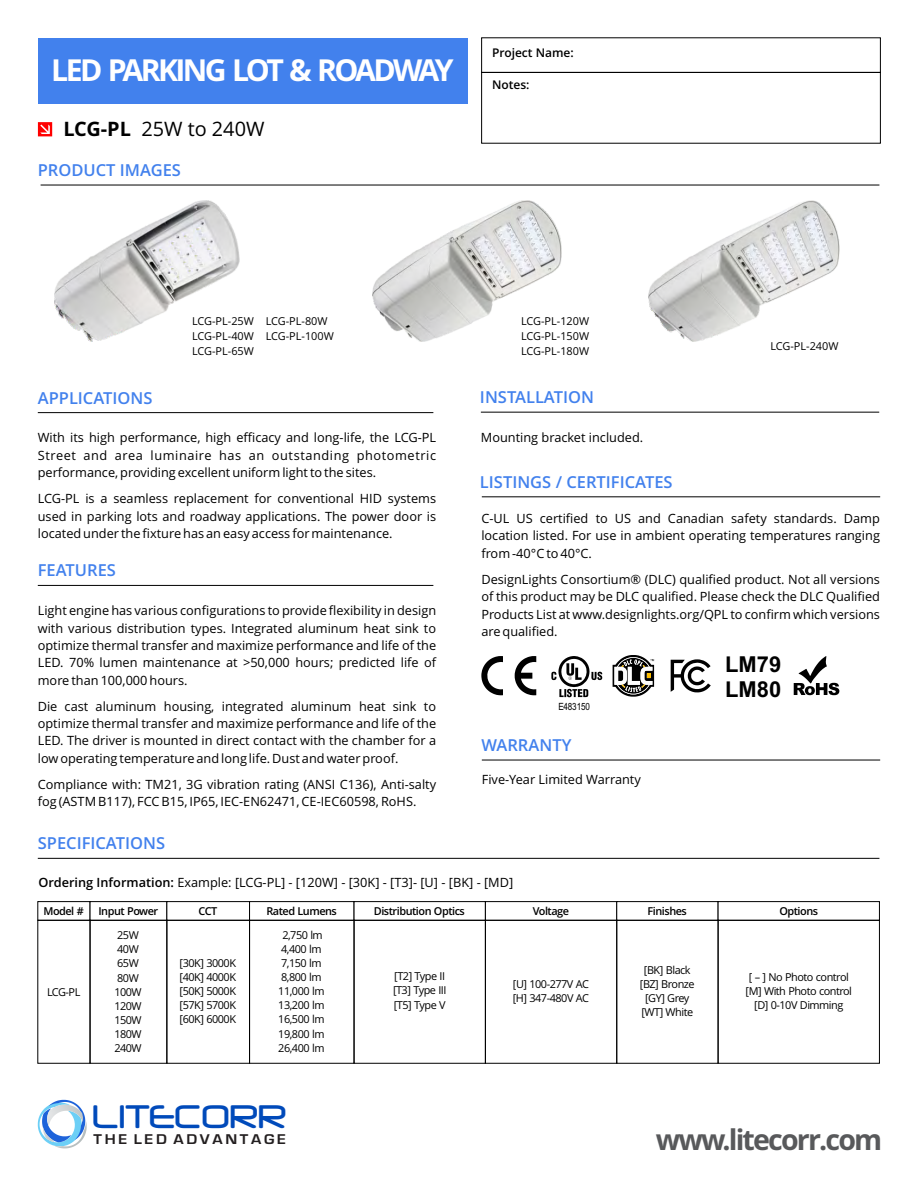
<style>
.page{position:relative;width:918px;height:1188px;background:#fff}
.page>*{position:absolute;margin:0;border:0;box-sizing:border-box;transform-origin:0 0}
.t1{font:38.55px "Neuropol";color:#004aba;scale:.93 1}
.t2{font:700 30.3px "Open Sans";letter-spacing:-.085em;color:#fff}
.t3{font:700 28.65px "Open Sans";letter-spacing:-.065em;color:#58595b}
.t4{font:700 21.9px/24.5px "Arial";color:#000}
.t5{font:19.95px "Open Sans";color:#000}
.t6{font:600 16.5px "Open Sans";color:#4281ed}
.t7{font:700 14.7px "Eurostile";letter-spacing:.17em;color:#231f20;scale:1.1 1}
.t8{font:12.75px/17.4px "Open Sans";color:#000;text-align:justify}
.t9{font:600 12px "Open Sans";color:#000}
.t10{font:10.95px/14.1px "Open Sans";letter-spacing:-.045em;color:#000;text-align:justify}
.t11{font:600 10.95px "Open Sans";letter-spacing:-.045em;color:#000}
.t12{font:10.95px/14.9px "Open Sans";color:#000}
.t13{font:9.9px "Arial Narrow";letter-spacing:-.02em;color:#000}
.s1{font-weight:700}
.s2{font-weight:600}
</style>
<div class="page">
<svg style="left:38px;top:122px;width:14px;height:14px"></svg>
<div style="left:481px;top:72px;width:400px;height:72px;border:1px solid #000"></div>
<div style="left:38px;top:38px;width:430px;height:65px;background:#4281ed"></div>
<hr style="left:41px;top:185px;width:838px;height:1px;background:#000">
<img style="left:55px;top:200px;width:185px;height:142px">
<img style="left:373px;top:200px;width:189px;height:142px">
<img style="left:648px;top:200px;width:192px;height:142px">
<hr style="left:38px;top:412px;width:395px;height:1px;background:#000">
<hr style="left:38px;top:585px;width:395px;height:1px;background:#000">
<hr style="left:482px;top:496px;width:398px;height:1px;background:#000">
<hr style="left:481px;top:412px;width:398px;height:1px;background:#000">
<hr style="left:482px;top:760px;width:398px;height:1px;background:#000">
<svg style="left:794px;top:656px;width:45px;height:39px"></svg>
<svg style="left:671px;top:659px;width:40px;height:34px"></svg>
<svg style="left:515px;top:656px;width:21px;height:39px"></svg>
<svg style="left:481px;top:656px;width:22px;height:39px"></svg>
<svg style="left:551px;top:656px;width:52px;height:41px"></svg>
<svg style="left:613px;top:655px;width:41px;height:42px"></svg>
<hr style="left:38px;top:858px;width:841px;height:1px;background:#000">
<div style="left:38px;top:901px;width:52px;height:19px;background:#fff;border:1px solid #000"></div>
<div style="left:90px;top:901px;width:77px;height:19px;background:#fff;border:1px solid #000"></div>
<div style="left:167px;top:901px;width:83px;height:19px;background:#fff;border:1px solid #000"></div>
<div style="left:249px;top:901px;width:105px;height:19px;background:#fff;border:1px solid #000"></div>
<div style="left:354px;top:901px;width:132px;height:19px;background:#fff;border:1px solid #000"></div>
<div style="left:485px;top:901px;width:132px;height:19px;background:#fff;border:1px solid #000"></div>
<div style="left:617px;top:901px;width:101px;height:19px;background:#fff;border:1px solid #000"></div>
<div style="left:718px;top:901px;width:162px;height:19px;background:#fff;border:1px solid #000"></div>
<div style="left:90px;top:920px;width:77px;height:143px;border:1px solid #000"></div>
<div style="left:249px;top:920px;width:105px;height:143px;border:1px solid #000"></div>
<div style="left:354px;top:920px;width:132px;height:143px;border:1px solid #000"></div>
<div style="left:485px;top:920px;width:132px;height:143px;border:1px solid #000"></div>
<div style="left:718px;top:920px;width:162px;height:143px;border:1px solid #000"></div>
<svg style="left:38px;top:1100px;width:47px;height:48px"></svg>
<h2 class="t2" style="left:51px;top:58px;width:404px">LED PARKING LOT &amp; ROADWAY</h2>
<h3 class="t5" style="left:63px;top:121px;width:203px"><span class="s1">LCG-PL</span> 25W to 240W</h3>
<p class="t6" style="left:38px;top:163px;width:145px">PRODUCT IMAGES</p>
<p class="t9" style="left:492px;top:47px;width:83px">Project Name:</p>
<p class="t9" style="left:492px;top:79px;width:39px">Notes:</p>
<p class="t6" style="left:38px;top:391px;width:116px">APPLICATIONS</p>
<p class="t10" style="left:192px;top:315px;width:63px;line-height:14.9px">LCG-PL-25W LCG-PL-40W LCG-PL-65W</p>
<p class="t12" style="left:266px;top:315px;width:70px">LCG-PL-80W<br>LCG-PL-100W</p>
<p class="t10" style="left:521px;top:315px;width:70px;line-height:14.9px">LCG-PL-120W LCG-PL-150W LCG-PL-180W</p>
<p class="t6" style="left:480px;top:390px;width:116px">INSTALLATION</p>
<p class="t12" style="left:770px;top:339px;width:70px">LCG-PL-240W</p>
<p class="t8" style="left:38px;top:430px;width:400px">With its high performance, high efficacy and long-life, the LCG-PL Street and area luminaire has an outstanding photometric performance, providing excellent uniform light to the sites.</p>
<p class="t8" style="left:38px;top:491px;width:400px">LCG-PL is a seamless replacement for conventional HID systems used in parking lots and roadway applications. The power door is located under the fixture has an easy access for maintenance.</p>
<p class="t6" style="left:38px;top:564px;width:80px">FEATURES</p>
<p class="t8" style="left:38px;top:603px;width:400px">Light engine has various configurations to provide flexibility in design with various distribution types. Integrated aluminum heat sink to optimize thermal transfer and maximize performance and life of the LED. 70% lumen maintenance at &gt;50,000 hours; predicted life of more than 100,000 hours.</p>
<p class="t8" style="left:38px;top:699px;width:400px">Die cast aluminum housing, integrated aluminum heat sink to optimize thermal transfer and maximize performance and life of the LED. The driver is mounted in direct contact with the chamber for a low operating temperature and long life. Dust and water proof.</p>
<p class="t8" style="left:38px;top:777px;width:400px">Compliance with: TM21, 3G vibration rating (ANSI C136), Anti-salty fog (ASTM B117), FCC B15, IP65, IEC-EN62471, CE-IEC60598, RoHS.</p>
<p class="t6" style="left:38px;top:837px;width:129px">SPECIFICATIONS</p>
<p class="t8" style="left:481px;top:430px;width:164px">Mounting bracket included.</p>
<p class="t6" style="left:480px;top:475px;width:194px">LISTINGS / CERTIFICATES</p>
<p class="t8" style="left:481px;top:511px;width:400px">C-UL US certified to US and Canadian safety standards. Damp location listed. For use in ambient operating temperatures ranging from -40°C to 40°C.</p>
<p class="t8" style="left:481px;top:572px;width:400px">DesignLights Consortium® (DLC) qualified product. Not all versions of this product may be DLC qualified. Please check the DLC Qualified Products List at www.designlights.org/QPL to confirm which versions are qualified.</p>
<h3 class="t4" style="left:725px;top:655px;width:58px">LM79<br>LM80</h3>
<p class="t13" style="left:558px;top:703px;width:33px">E483150</p>
<p class="t6" style="left:482px;top:738px;width:91px">WARRANTY</p>
<p class="t8" style="left:482px;top:772px;width:161px">Five-Year Limited Warranty</p>
<p class="t8" style="left:39px;top:875px;width:476px"><span class="s2">Ordering Information:</span> Example: [LCG-PL] - [120W] - [30K] - [T3]- [U] - [BK] - [MD]</p>
<p class="t11" style="left:43px;top:906px;width:42px">Model #</p>
<p class="t11" style="left:98px;top:906px;width:61px">Input Power</p>
<p class="t11" style="left:199px;top:906px;width:20px">CCT</p>
<p class="t11" style="left:266px;top:906px;width:72px">Rated Lumens</p>
<p class="t11" style="left:374px;top:906px;width:93px">Distribution Optics</p>
<p class="t11" style="left:533px;top:906px;width:38px">Voltage</p>
<p class="t11" style="left:648px;top:906px;width:41px">Finishes</p>
<p class="t11" style="left:779px;top:906px;width:40px">Options</p>
<p class="t10" style="left:47px;top:986px;width:35px">LCG-PL</p>
<p class="t10" style="left:114px;top:929px;width:29px;text-align:left">25W<br>40W<br>65W<br>80W<br>100W<br>120W<br>150W<br>180W<br>240W</p>
<p class="t10" style="left:278px;top:929px;width:48px;text-align:center">2,750 lm<br>4,400 lm<br>7,150 lm<br>8,800 lm<br>11,000 lm<br>13,200 lm<br>16,500 lm<br>19,800 lm<br>26,400 lm</p>
<p class="t10" style="left:180px;top:957px;width:58px">[30K] 3000K [40K] 4000K [50K] 5000K [57K] 5700K [60K] 6000K</p>
<p class="t10" style="left:640px;top:964px;width:56px;text-align:center">[BK] Black [BZ] Bronze [GY] Grey [WT] White</p>
<p class="t10" style="left:393px;top:970px;width:55px">[T2] Type II [T3] Type III [T5] Type V</p>
<p class="t10" style="left:746px;top:971px;width:108px;text-align:center">[ – ] No Photo control [M] With Photo control [D] 0-10V Dimming</p>
<p class="t10" style="left:513px;top:978px;width:78px">[U] 100-277V AC [H] 347-480V AC</p>
<h1 class="t1" style="left:93px;top:1099px;width:210px">LITECORR</h1>
<p class="t7" style="left:94px;top:1134px;width:176px">THE LED ADVANTAGE</p>
<h3 class="t3" style="left:656px;top:1128px;width:228px">www.litecorr.com</h3>
</div>
